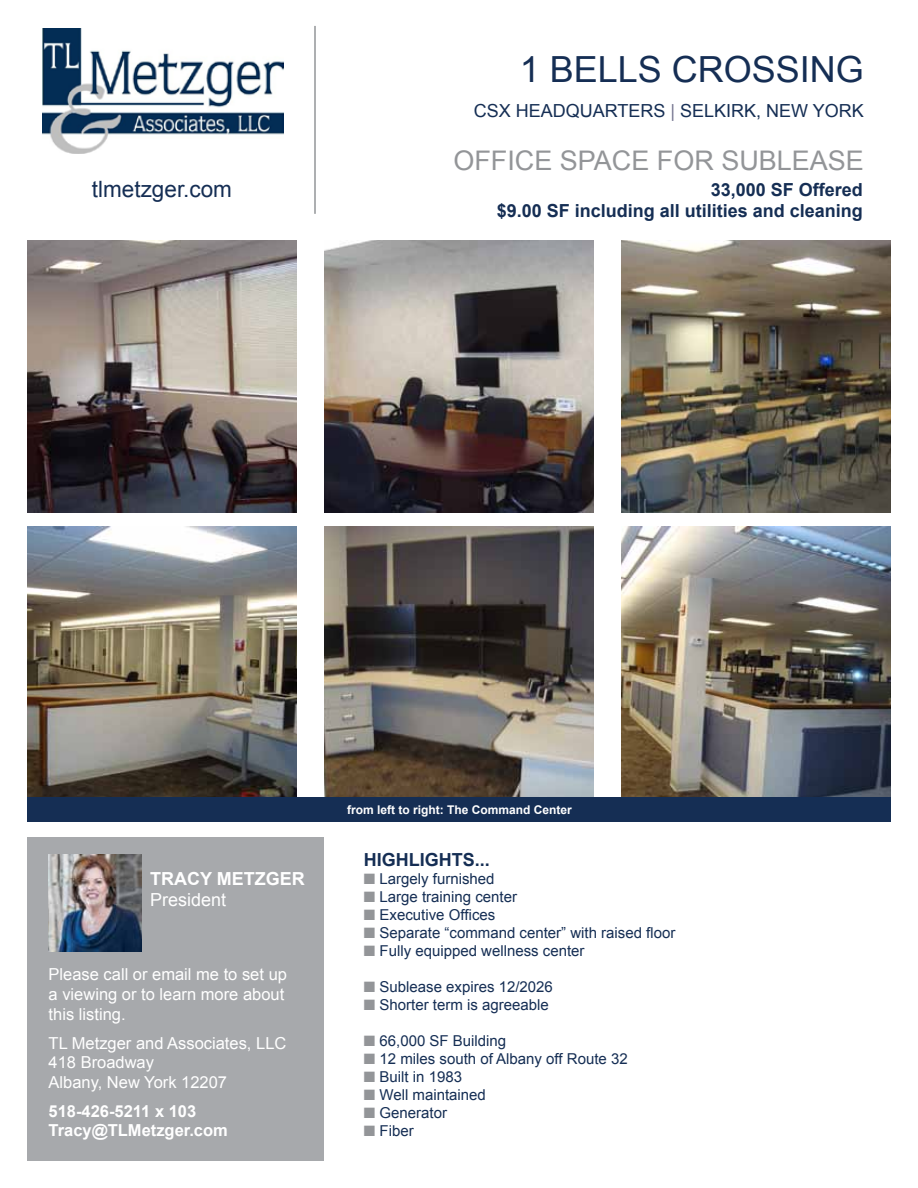
<style>
.page{position:relative;width:918px;height:1188px;background:#fff}
.page>*{position:absolute;margin:0;border:0;box-sizing:border-box;transform-origin:0 0}
.t1{font:36px "Arial";color:#152e54}
.t2{font:27px "Arial";color:#939598}
.t3{font:22.5px "Arial";color:#152e54}
.t4{font:700 18px/21.6px "Arial";color:#152e54;text-align:right}
.t5{font:18px "Arial";color:#152e54}
.t6{font:700 18px "Arial";color:#fff}
.t7{font:18px "Arial";color:#fff}
.t8{font:16.5px/19.8px "Arial";color:#fff}
.t9{font:700 16.5px/19.8px "Arial";color:#fff}
.t10{font:15px "Arial";color:#152e54}
.t11{font:700 12px "Arial";color:#fff}
.s1{color:#777892}
.s2{color:#939598}
</style>
<div class="page">
<img style="left:27px;top:240px;width:270px;height:273px">
<img style="left:324px;top:240px;width:270px;height:273px">
<img style="left:621px;top:240px;width:270px;height:273px">
<div style="left:27px;top:837px;width:297px;height:324px;background:#a7a9ac"></div>
<img style="left:49px;top:854px;width:92px;height:98px">
<img style="left:42px;top:28px;width:241px;height:125px">
<hr style="left:314px;top:26px;width:2px;height:188px;background:#939598">
<img style="left:27px;top:526px;width:270px;height:271px">
<img style="left:324px;top:526px;width:270px;height:271px">
<img style="left:621px;top:526px;width:270px;height:271px">
<div style="left:27px;top:797px;width:864px;height:25px;background:#152e54"></div>
<h3 class="t3" style="left:92px;top:175px;width:142px">tlmetzger.com</h3>
<h1 class="t1" style="left:520px;top:46px;width:346px">1 BELLS CROSSING</h1>
<p class="t5" style="left:474px;top:99px;width:392px">CSX HEADQUARTERS <span class="s1">|</span> SELKIRK, NEW YORK</p>
<h2 class="t2" style="left:453px;top:142px;width:412px">OFFICE SPACE FOR SUBLEASE</h2>
<p class="t4" style="left:497px;top:179px;width:368px">33,000 SF Offered<br>$9.00 SF including all utilities and cleaning</p>
<p class="t6" style="left:150px;top:866px;width:156px">TRACY METZGER</p>
<p class="t7" style="left:150px;top:888px;width:78px">President</p>
<p class="t8" style="left:49px;top:965px;width:240px">Please call or email me to set up a viewing or to learn more about this listing.</p>
<p class="t8" style="left:49px;top:1033px;width:239px">TL Metzger and Associates, LLC<br>418 Broadway<br>Albany, New York 12207</p>
<p class="t9" style="left:49px;top:1101px;width:181px">518-426-5211 x 103<br>Tracy@TLMetzger.com</p>
<p class="t11" style="left:347px;top:802px;width:226px">from left to right: The Command Center</p>
<p class="t4" style="left:364px;top:850px;width:128px">HIGHLIGHTS...</p>
<p class="t10" style="left:364px;top:869px;width:132px"><span class="s2">■</span> Largely furnished</p>
<p class="t10" style="left:364px;top:887px;width:155px"><span class="s2">■</span> Large training center</p>
<p class="t10" style="left:364px;top:905px;width:133px"><span class="s2">■</span> Executive Offices</p>
<p class="t10" style="left:364px;top:923px;width:313px"><span class="s2">■</span> Separate “command center” with raised floor</p>
<p class="t10" style="left:364px;top:941px;width:222px"><span class="s2">■</span> Fully equipped wellness center</p>
<p class="t10" style="left:364px;top:977px;width:191px"><span class="s2">■</span> Sublease expires 12/2026</p>
<p class="t10" style="left:364px;top:995px;width:186px"><span class="s2">■</span> Shorter term is agreeable</p>
<p class="t10" style="left:364px;top:1031px;width:144px"><span class="s2">■</span> 66,000 SF Building</p>
<p class="t10" style="left:364px;top:1049px;width:265px"><span class="s2">■</span> 12 miles south of Albany off Route 32</p>
<p class="t10" style="left:364px;top:1067px;width:100px"><span class="s2">■</span> Built in 1983</p>
<p class="t10" style="left:364px;top:1085px;width:124px"><span class="s2">■</span> Well maintained</p>
<p class="t10" style="left:364px;top:1103px;width:85px"><span class="s2">■</span> Generator</p>
<p class="t10" style="left:364px;top:1121px;width:51px"><span class="s2">■</span> Fiber</p>
</div>
